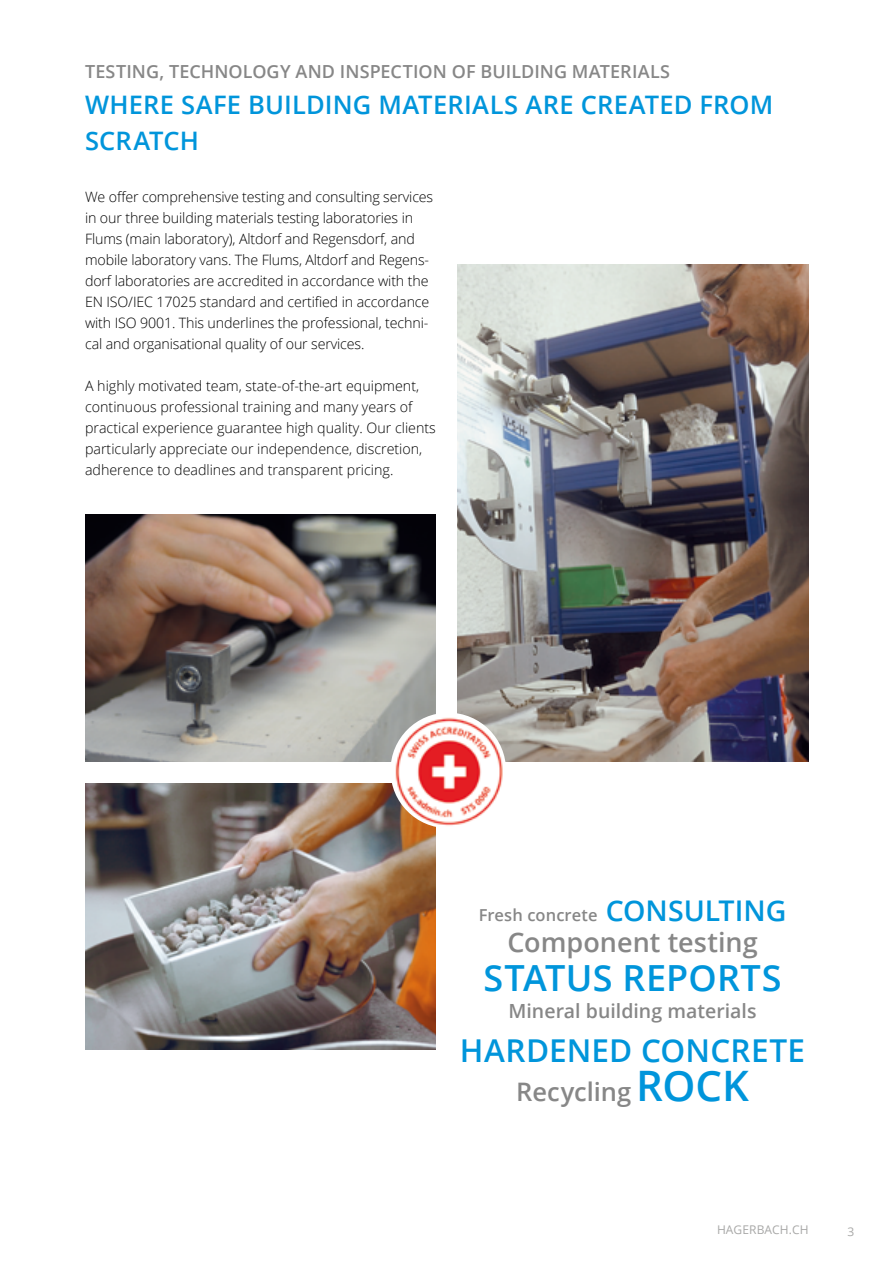
<style>
.page{position:relative;width:893px;height:1263px;background:#fff}
.page>*{position:absolute;margin:0;border:0;box-sizing:border-box;transform-origin:0 0}
.t1{font:600 36px "Open Sans";letter-spacing:.01em;color:#0095db}
.t2{font:600 31.5px "Open Sans";letter-spacing:.005em;color:#0095db}
.t3{font:600 27px "Open Sans";color:#878787}
.t4{font:600 25.5px/36px "Open Sans";letter-spacing:.005em;color:#0095db}
.t5{font:600 25.5px "Open Sans";letter-spacing:-.005em;color:#878787}
.t6{font:600 19.5px "Open Sans";color:#878787}
.t7{font:600 18px "Open Sans";letter-spacing:.005em;color:#878787}
.t8{font:600 16.5px "Open Sans";letter-spacing:.005em;color:#878787}
.t9{font:300 14.25px/21px "Open Sans";letter-spacing:-.01em;color:#000}
.t10{font:12px "Open Sans";letter-spacing:.005em;color:#a8a8a7}
.s1{font-size:28.5px;color:#0095db}
.s2{font-size:42px;color:#0095db}
</style>
<div class="page">
<img style="left:85px;top:514px;width:351px;height:247px">
<img style="left:85px;top:783px;width:351px;height:267px">
<img style="left:457px;top:265px;width:351px;height:497px">
<img style="left:390px;top:713px;width:116px;height:115px;border-radius:58px">
<p class="t7" style="left:85px;top:59px;width:587px">TESTING, TECHNOLOGY AND INSPECTION OF BUILDING MATERIALS</p>
<h3 class="t4" style="left:85px;top:86px;width:690px">WHERE SAFE BUILDING MATERIALS ARE CREATED FROM<br>SCRATCH</h3>
<p class="t9" style="left:85px;top:186px;width:350px">We offer comprehensive testing and consulting services in our three building materials testing laboratories in Flums (main laboratory), Altdorf and Regensdorf, and mobile laboratory vans. The Flums, Altdorf and Regens&shy;dorf laboratories are accredited in accordance with the EN ISO/IEC 17025 standard and certified in accordance with ISO 9001. This underlines the professional, techni&shy;cal and organisational quality of our services.</p>
<p class="t9" style="left:85px;top:375px;width:352px">A highly motivated team, state-of-the-art equipment, continuous professional training and many years of practical experience guarantee high quality. Our clients particularly appreciate our independence, discretion, adherence to deadlines and transparent pricing.</p>
<p class="t8" style="left:479px;top:903px;width:309px">Fresh concrete <span class="s1">CONSULTING</span></p>
<h3 class="t3" style="left:507px;top:924px;width:252px">Component testing</h3>
<h1 class="t1" style="left:484px;top:953px;width:299px">STATUS REPORTS</h1>
<h3 class="t6" style="left:508px;top:997px;width:250px">Mineral building materials</h3>
<h2 class="t2" style="left:460px;top:1029px;width:347px">HARDENED CONCRETE</h2>
<h3 class="t5" style="left:516px;top:1074px;width:234px">Recycling <span class="s2">ROCK</span></h3>
<p class="t10" style="left:717px;top:1222px;width:93px">HAGERBACH.CH</p>
<p class="t10" style="left:848px;top:1223px;width:8px">3</p>
</div>
